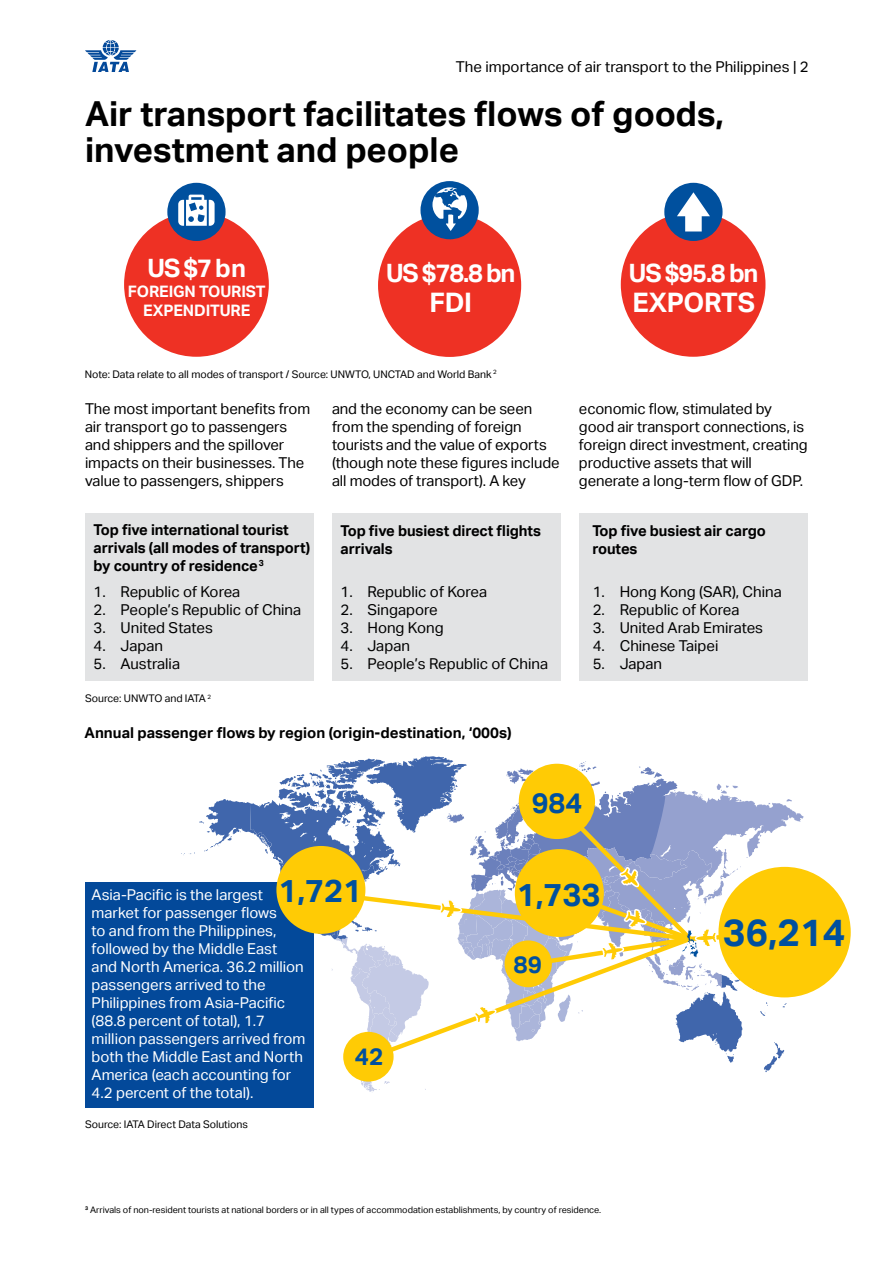
<style>
.page{position:relative;width:893px;height:1263px;background:#fff}
.page>*{position:absolute;margin:0;border:0;box-sizing:border-box;transform-origin:0 0}
.t1{font:700 38.1px "Aktiv Grotesk";color:#00509e}
.t2{font:700 34.5px/36px "Aktiv Grotesk";color:#000}
.t3{font:700 31.95px "Aktiv Grotesk";letter-spacing:-.005em;color:#00509e}
.t4{font:700 28.35px "Aktiv Grotesk";color:#00509e}
.t5{font:700 26.85px "Aktiv Grotesk";letter-spacing:-.01em;color:#fff}
.t6{font:700 25.35px "Aktiv Grotesk";letter-spacing:-.045em;color:#fff}
.t7{font:700 23.85px "Aktiv Grotesk";color:#00509e}
.t8{font:700 15.75px/18.9px "Aktiv Grotesk";letter-spacing:-.01em;color:#fff;text-align:center}
.t9{font:15px/18px "Aktiv Grotesk";letter-spacing:-.005em;color:#000}
.t10{font:15px/18px "Aktiv Grotesk";color:#fff}
.t11{font:700 15px/18px "Aktiv Grotesk";letter-spacing:-.005em;color:#000}
.t12{font:10.5px "Aktiv Grotesk";color:#000}
.t13{font:9px "Aktiv Grotesk";color:#000}
</style>
<div class="page">
<svg style="left:85px;top:40px;width:51px;height:32px"></svg>
<div style="left:378px;top:214px;width:143px;height:143px;background:#ee3124;border-radius:50%"></div>
<div style="left:420px;top:181px;width:59px;height:58px;background:#00509e;border-radius:50%"></div>
<svg style="left:432px;top:187px;width:37px;height:53px"></svg>
<div style="left:621px;top:212px;width:144px;height:145px;background:#ee3124;border-radius:50%"></div>
<div style="left:664px;top:183px;width:58px;height:58px;background:#00509e;border-radius:50%"></div>
<svg style="left:677px;top:192px;width:33px;height:39px"></svg>
<div style="left:124px;top:212px;width:145px;height:145px;background:#ee3124;border-radius:50%"></div>
<div style="left:167px;top:183px;width:59px;height:58px;background:#00509e;border-radius:50%"></div>
<svg style="left:178px;top:195px;width:37px;height:31px"></svg>
<div style="left:85px;top:882px;width:229px;height:225px;background:#03499a"></div>
<div style="left:332px;top:513px;width:229px;height:168px;background:#e2e3e4"></div>
<div style="left:85px;top:513px;width:229px;height:168px;background:#e2e3e4"></div>
<div style="left:579px;top:513px;width:229px;height:168px;background:#e2e3e4"></div>
<div style="left:718px;top:867px;width:133px;height:130px;background:#ffcb05;border-radius:50%"></div>
<svg style="left:181px;top:756px;width:641px;height:336px"></svg>
<p class="t9" style="left:456px;top:58px;width:354px">The importance of air transport to the Philippines | 2</p>
<h2 class="t2" style="left:85px;top:96px;width:640px">Air transport facilitates flows of goods, investment and people</h2>
<h3 class="t6" style="left:148px;top:253px;width:100px">US $7 bn</h3>
<p class="t8" style="left:128px;top:282px;width:139px">FOREIGN TOURIST<br>EXPENDITURE</p>
<h3 class="t6" style="left:386px;top:258px;width:131px">US $78.8 bn</h3>
<h3 class="t5" style="left:429px;top:287px;width:44px">FDI</h3>
<h3 class="t6" style="left:629px;top:258px;width:131px">US $95.8 bn</h3>
<h3 class="t5" style="left:632px;top:287px;width:124px">EXPORTS</h3>
<p class="t12" style="left:85px;top:368px;width:413px">Note: Data relate to all modes of transport / Source: UNWTO, UNCTAD and World Bank <sup>2</sup></p>
<p class="t9" style="left:85px;top:400px;width:227px">The most important benefits from air transport go to passengers and shippers and the spillover impacts on their businesses. The value to passengers, shippers</p>
<p class="t9" style="left:332px;top:400px;width:229px">and the economy can be seen from the spending of foreign tourists and the value of exports (though note these figures include all modes of transport). A key</p>
<p class="t9" style="left:579px;top:400px;width:230px">economic flow, stimulated by good air transport connections, is foreign direct investment, creating productive assets that will generate a long-term flow of GDP.</p>
<p class="t11" style="left:94px;top:521px;width:218px">Top five international tourist arrivals (all modes of transport) by country of residence<sup>3</sup></p>
<p class="t11" style="left:592px;top:522px;width:175px">Top five busiest air cargo routes</p>
<p class="t11" style="left:340px;top:522px;width:202px">Top five busiest direct flights arrivals</p>
<p class="t9" style="left:94px;top:583px;width:148px">1. Republic of Korea</p>
<p class="t9" style="left:94px;top:601px;width:209px">2. People’s Republic of China</p>
<p class="t9" style="left:94px;top:619px;width:121px">3. United States</p>
<p class="t9" style="left:94px;top:637px;width:71px">4. Japan</p>
<p class="t9" style="left:94px;top:655px;width:88px">5. Australia</p>
<p class="t12" style="left:85px;top:692px;width:128px">Source: UNWTO and IATA <sup>2</sup></p>
<p class="t9" style="left:340px;top:583px;width:148px">1. Republic of Korea</p>
<p class="t9" style="left:340px;top:601px;width:99px">2. Singapore</p>
<p class="t9" style="left:340px;top:619px;width:105px">3. Hong Kong</p>
<p class="t9" style="left:340px;top:637px;width:71px">4. Japan</p>
<p class="t9" style="left:340px;top:655px;width:209px">5. People’s Republic of China</p>
<p class="t11" style="left:85px;top:724px;width:428px">Annual passenger flows by region (origin-destination, ‘000s)</p>
<p class="t9" style="left:593px;top:583px;width:191px">1. Hong Kong (SAR), China</p>
<p class="t9" style="left:593px;top:601px;width:148px">2. Republic of Korea</p>
<p class="t9" style="left:593px;top:619px;width:172px">3. United Arab Emirates</p>
<p class="t9" style="left:593px;top:637px;width:127px">4. Chinese Taipei</p>
<p class="t9" style="left:593px;top:655px;width:71px">5. Japan</p>
<h3 class="t4" style="left:532px;top:786px;width:52px">984</h3>
<h3 class="t3" style="left:278px;top:873px;width:85px">1,721</h3>
<h3 class="t3" style="left:517px;top:876px;width:85px">1,733</h3>
<p class="t10" style="left:92px;top:886px;width:215px">Asia-Pacific is the largest market for passenger flows<br>to and from the Philippines, followed by the Middle East and North America. 36.2 million passengers arrived to the<br>Philippines from Asia-Pacific (88.8 percent of total), 1.7 million passengers arrived from both the Middle East and North<br>America (each accounting for<br>4.2 percent of the total).</p>
<h3 class="t7" style="left:514px;top:950px;width:30px">89</h3>
<h3 class="t7" style="left:355px;top:1043px;width:30px">42</h3>
<p class="t12" style="left:85px;top:1118px;width:165px">Source: IATA Direct Data Solutions</p>
<p class="t13" style="left:85px;top:1204px;width:517px"><sup>3</sup> Arrivals of non-resident tourists at national borders or in all types of accommodation establishments, by country of residence.</p>
<h1 class="t1" style="left:723px;top:910px;width:124px">36,214</h1>
</div>
